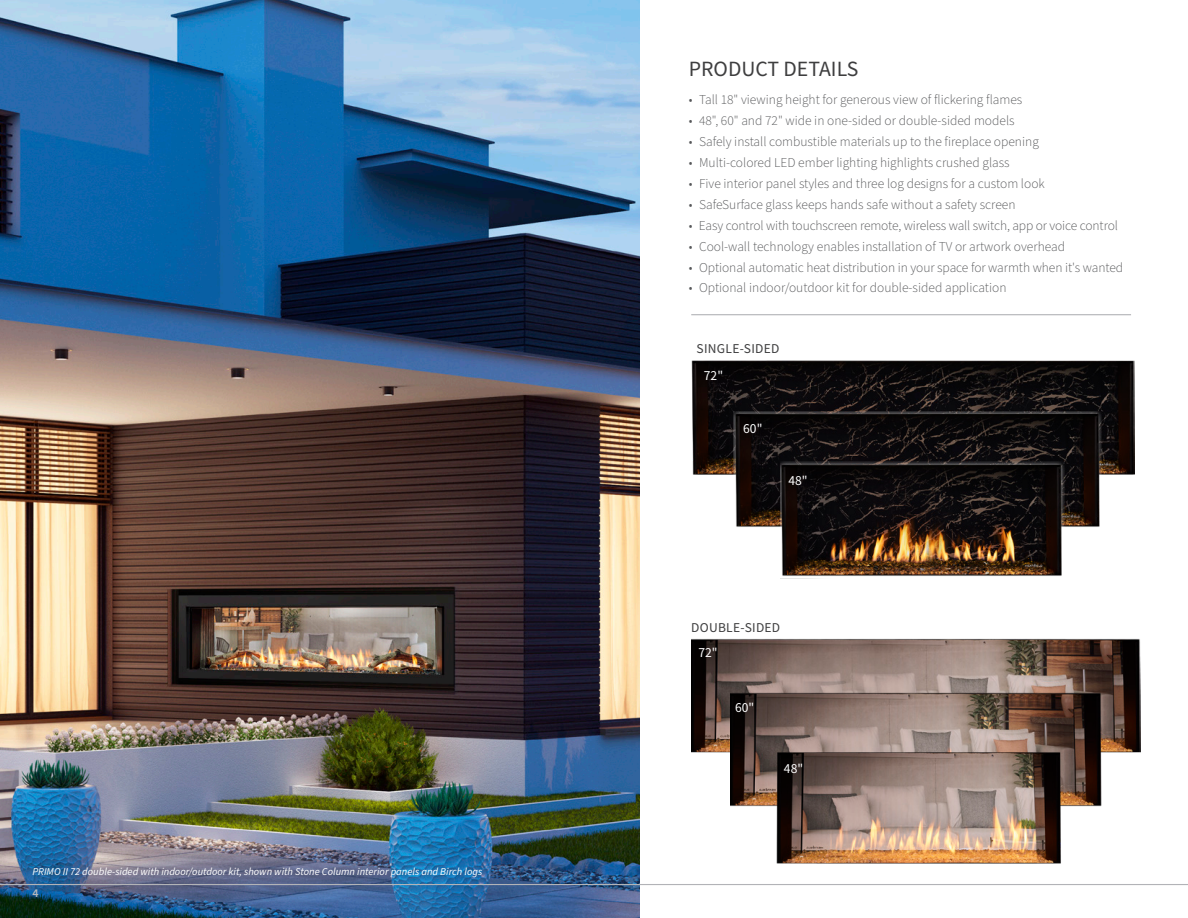
<style>
.page{position:relative;width:1188px;height:918px;background:#fff}
.page>*{position:absolute;margin:0;border:0;box-sizing:border-box;transform-origin:0 0}
.Bullet_-_first_level{font:21.75px "Source Sans Pro";color:#3e3e3f}
.t1{font:300 13.5px "Source Sans Pro";color:#57585a}
.t2{font:13.5px "Source Sans Pro";letter-spacing:.02em;color:#3e3e3f}
.t3{font:13.5px "Source Sans Pro";color:#fff}
.t4{font:600 12px "Source Sans Pro";color:#b6b7bb}
.t5{font:italic 10.5px "Source Sans Pro";color:#fff}
</style>
<div class="page">
<img style="left:0;top:0;width:639px;height:918px">
<hr style="left:691px;top:314px;width:440px;height:1px;background:#b2b3b7">
<hr style="left:0;top:884px;width:1188px;height:1px;background:#b2b3b7">
<img style="left:691px;top:360px;width:444px;height:115px">
<img style="left:734px;top:411px;width:367px;height:116px">
<div style="left:780px;top:462px;width:284px;height:119px;background:#fff"></div>
<img style="left:780px;top:462px;width:283px;height:117px">
<img style="left:691px;top:638px;width:449px;height:115px">
<img style="left:730px;top:690px;width:372px;height:117px">
<img style="left:776px;top:748px;width:286px;height:116px">
<p class="t5" style="left:32px;top:864px;width:451px">PRIMO II 72 double-sided with indoor/outdoor kit, shown with Stone Column interior panels and Birch logs</p>
<p class="t4" style="left:32px;top:885px;width:8px">4</p>
<p class="Bullet_-_first_level" style="left:689px;top:55px;width:171px">PRODUCT DETAILS</p>
<p class="t1" style="left:689px;top:91px;width:335px">• Tall 18" viewing height for generous view of flickering flames</p>
<p class="t1" style="left:689px;top:112px;width:327px">• 48", 60" and 72" wide in one-sided or double-sided models</p>
<p class="t1" style="left:689px;top:133px;width:352px">• Safely install combustible materials up to the fireplace opening</p>
<p class="t1" style="left:689px;top:154px;width:322px">• Multi-colored LED ember lighting highlights crushed glass</p>
<p class="t1" style="left:689px;top:175px;width:357px">• Five interior panel styles and three log designs for a custom look</p>
<p class="t1" style="left:689px;top:196px;width:328px">• SafeSurface glass keeps hands safe without a safety screen</p>
<p class="t1" style="left:689px;top:217px;width:431px">• Easy control with touchscreen remote, wireless wall switch, app or voice control</p>
<p class="t1" style="left:689px;top:238px;width:378px">• Cool-wall technology enables installation of TV or artwork overhead</p>
<p class="t1" style="left:689px;top:259px;width:436px">• Optional automatic heat distribution in your space for warmth when it's wanted</p>
<p class="t1" style="left:689px;top:278px;width:319px">• Optional indoor/outdoor kit for double-sided application</p>
<p class="t2" style="left:697px;top:339px;width:84px">SINGLE-SIDED</p>
<p class="t3" style="left:704px;top:366px;width:21px">72"</p>
<p class="t3" style="left:743px;top:420px;width:21px">60"</p>
<p class="t3" style="left:788px;top:471px;width:21px">48"</p>
<p class="t2" style="left:691px;top:618px;width:91px">DOUBLE-SIDED</p>
<p class="t3" style="left:698px;top:644px;width:21px">72"</p>
<p class="t3" style="left:735px;top:698px;width:21px">60"</p>
<p class="t3" style="left:784px;top:760px;width:21px">48"</p>
</div>
